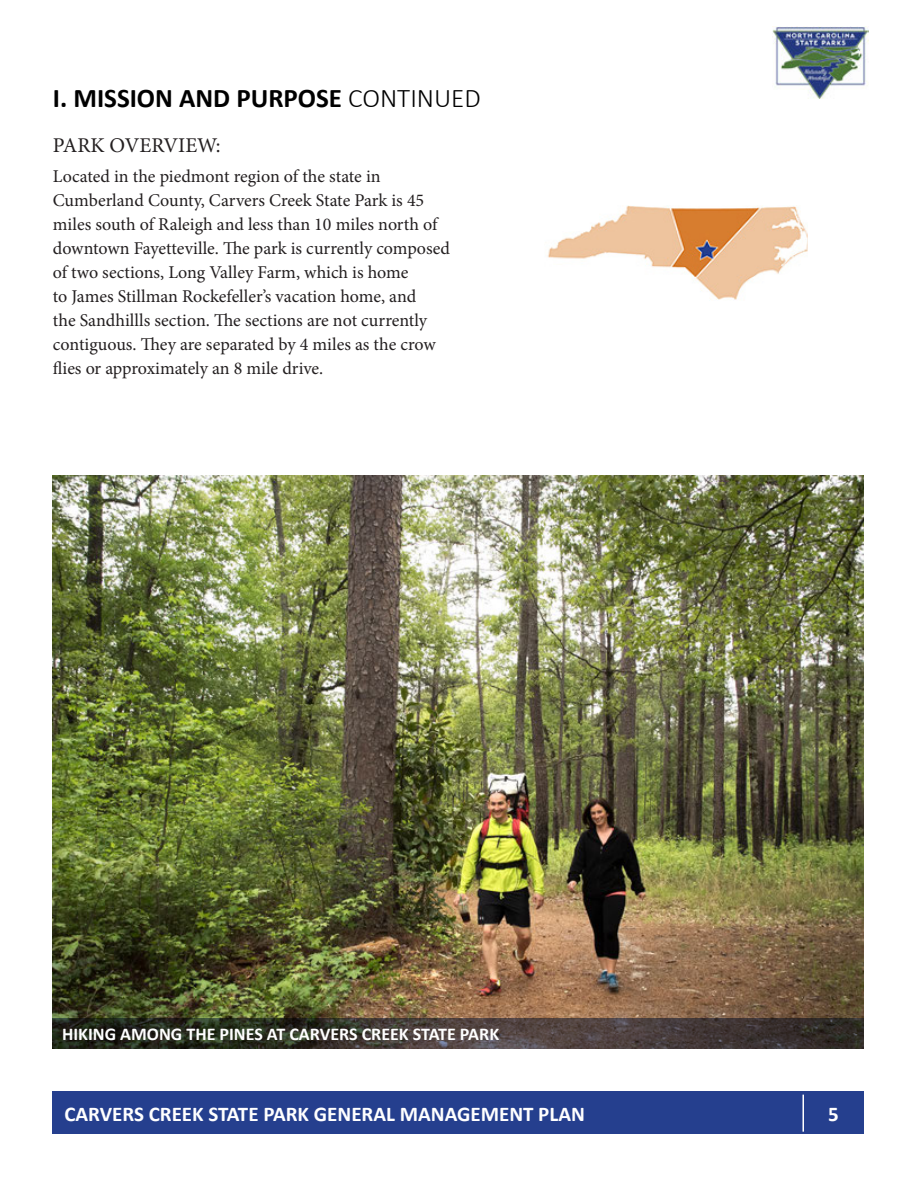
<style>
.page{position:relative;width:918px;height:1188px;background:#fff}
.page>*{position:absolute;margin:0;border:0;box-sizing:border-box;transform-origin:0 0}
.t1{font:700 27px "Calibri";color:#000}
.t2{font:700 21px "Calibri";color:#fff}
.t3{font:21px "Minion Pro";color:#231f20}
.t4{font:18px/24px "Minion Pro";color:#231f20}
.t5{font:700 18px "Calibri";color:#fff}
.s1{font-weight:300}
</style>
<div class="page">
<div style="left:53px;top:1092px;width:811px;height:42px;background:#253f8e"></div>
<hr style="left:802px;top:1095px;width:2px;height:37px;background:#fff">
<img style="left:772px;top:27px;width:97px;height:72px">
<img style="left:53px;top:475px;width:811px;height:543px">
<svg style="left:53px;top:1018px;width:811px;height:31px;background:#3b3630"></svg>
<img style="left:548px;top:206px;width:260px;height:94px">
<p class="t1" style="left:53px;top:79px;width:430px">I. MISSION AND PURPOSE <span class="s1">CONTINUED</span></p>
<p class="t3" style="left:53px;top:132px;width:169px">PARK OVERVIEW:</p>
<p class="t4" style="left:53px;top:165px;width:399px">Located in the piedmont region of the state in Cumberland County, Carvers Creek State Park is 45 miles south of Raleigh and less than 10 miles north of downtown Fayetteville. The park is currently composed of two sections, Long Valley Farm, which is home<br>to James Stillman Rockefeller’s vacation home, and<br>the Sandhillls section. The sections are not currently contiguous. They are separated by 4 miles as the crow flies or approximately an 8 mile drive.</p>
<p class="t5" style="left:62px;top:1022px;width:439px">HIKING AMONG THE PINES AT CARVERS CREEK STATE PARK</p>
<p class="t2" style="left:64px;top:1099px;width:522px">CARVERS CREEK STATE PARK GENERAL MANAGEMENT PLAN</p>
<p class="t2" style="left:828px;top:1099px;width:12px">5</p>
</div>
